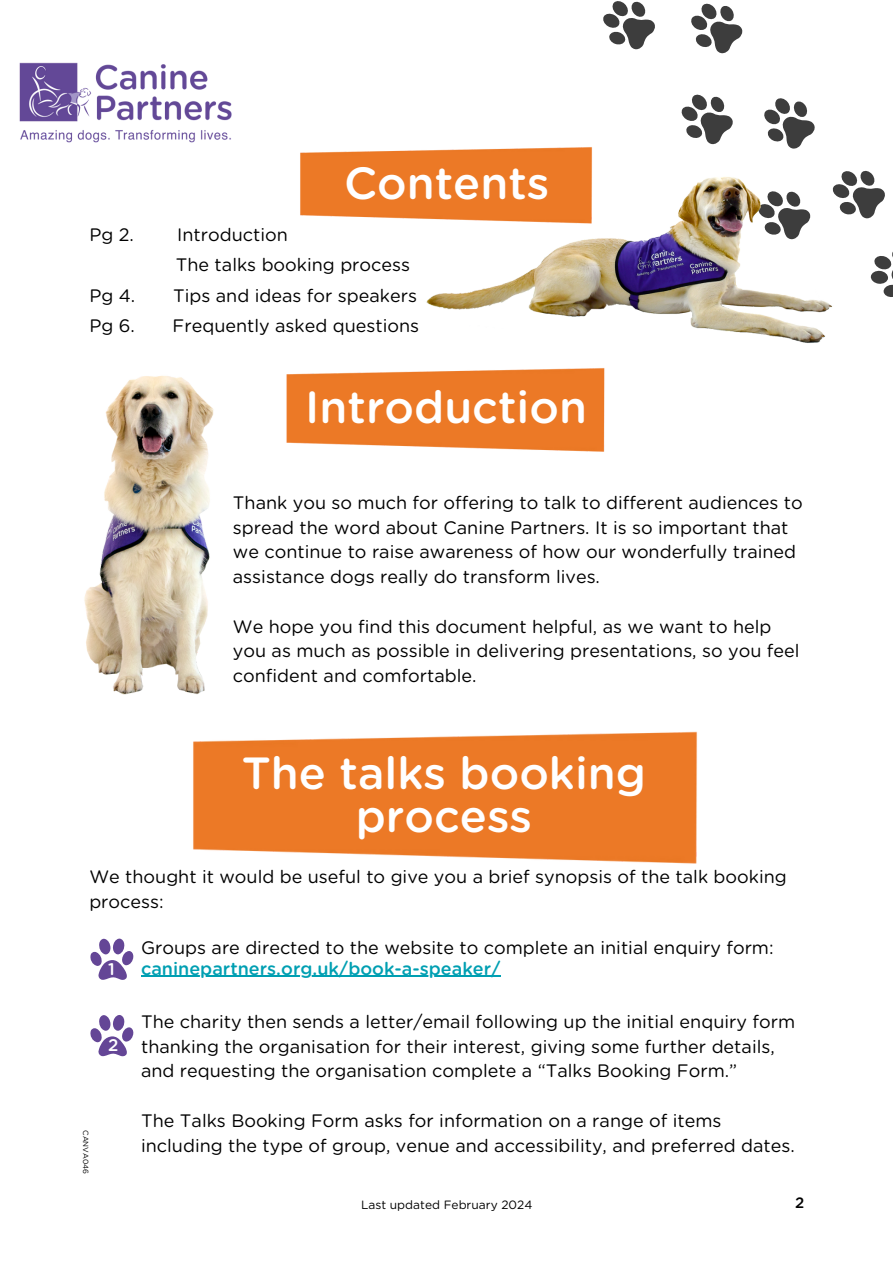
<style>
.page{position:relative;width:893px;height:1264px;background:#fff}
.page>*{position:absolute;margin:0;border:0;box-sizing:border-box;transform-origin:0 0}
.t1{font:500 45px/42.8px "Gotham Rounded";color:#fff;text-align:center}
.t2{font:18px/24.8px "Gotham Rounded";color:#000}
.t3{font:500 18px "Gotham Rounded";color:#009fb2}
.t4{font:500 16.8px "Gotham Rounded";color:#fff}
.t5{font:500 15px "Gotham Rounded";color:#000}
.t6{font:12px "Gotham Rounded";color:#000}
.t7{font:7.5px "Gotham Rounded";color:#000}
</style>
<div class="page">
<svg style="left:870px;top:256px;width:22px;height:41px"></svg>
<svg style="left:839px;top:170px;width:46px;height:49px"></svg>
<svg style="left:764px;top:98px;width:51px;height:51px"></svg>
<svg style="left:681px;top:94px;width:52px;height:51px"></svg>
<svg style="left:691px;top:3px;width:52px;height:51px"></svg>
<svg style="left:603px;top:1px;width:52px;height:49px"></svg>
<img style="left:19px;top:62px;width:213px;height:81px">
<img style="left:286px;top:368px;width:319px;height:84px">
<img style="left:426px;top:177px;width:413px;height:166px">
<img style="left:300px;top:147px;width:295px;height:79px">
<img style="left:84px;top:375px;width:130px;height:320px">
<img style="left:193px;top:731px;width:505px;height:133px">
<hr style="left:141px;top:975px;width:359px;height:1px;background:#009fb2">
<svg style="left:90px;top:938px;width:43px;height:42px"></svg>
<svg style="left:90px;top:1015px;width:43px;height:41px"></svg>
<p class="t1" style="left:344px;top:164px;width:207px">Contents</p>
<p class="t2" style="left:89px;top:223px;width:46px">Pg 2.</p>
<p class="t2" style="left:176px;top:220px;width:236px;line-height:30.3px">Introduction<br>The talks booking process</p>
<p class="t2" style="left:89px;top:284px;width:47px">Pg 4.</p>
<p class="t2" style="left:173px;top:284px;width:245px">Tips and ideas for speakers</p>
<p class="t2" style="left:89px;top:314px;width:47px">Pg 6.</p>
<p class="t2" style="left:173px;top:314px;width:248px">Frequently asked questions</p>
<p class="t1" style="left:305px;top:388px;width:283px">Introduction</p>
<h2 class="t2" style="left:233px;top:491px;width:571px">Thank you so much for offering to talk to different audiences to spread the word about Canine Partners. It is so important that we continue to raise awareness of how our wonderfully trained assistance dogs really do transform lives.</h2>
<p class="t2" style="left:233px;top:615px;width:568px">We hope you find this document helpful, as we want to help you as much as possible in delivering presentations, so you feel confident and comfortable.</p>
<h2 class="t1" style="left:242px;top:754px;width:406px">The talks booking process</h2>
<p class="t2" style="left:89px;top:865px;width:699px">We thought it would be useful to give you a brief synopsis of the talk booking process:</p>
<p class="t2" style="left:141px;top:935px;width:634px">Groups are directed to the website to complete an initial enquiry form:</p>
<h1 class="t7" style="left:89px;top:1129px;width:46px;rotate:90deg">CANVA046</h1>
<h2 class="t4" style="left:108px;top:961px;width:8px">1</h2>
<p class="t3" style="left:141px;top:960px;width:361px">caninepartners.org.uk/book-a-speaker/</p>
<h2 class="t4" style="left:108px;top:1037px;width:12px">2</h2>
<p class="t2" style="left:141px;top:1010px;width:655px">The charity then sends a letter/email following up the initial enquiry form thanking the organisation for their interest, giving some further details, and requesting the organisation complete a “Talks Booking Form.”</p>
<p class="t2" style="left:141px;top:1109px;width:655px">The Talks Booking Form asks for information on a range of items including the type of group, venue and accessibility, and preferred dates.</p>
<h2 class="t6" style="left:361px;top:1198px;width:173px">Last updated February 2024</h2>
<p class="t5" style="left:795px;top:1196px;width:11px">2</p>
</div>
